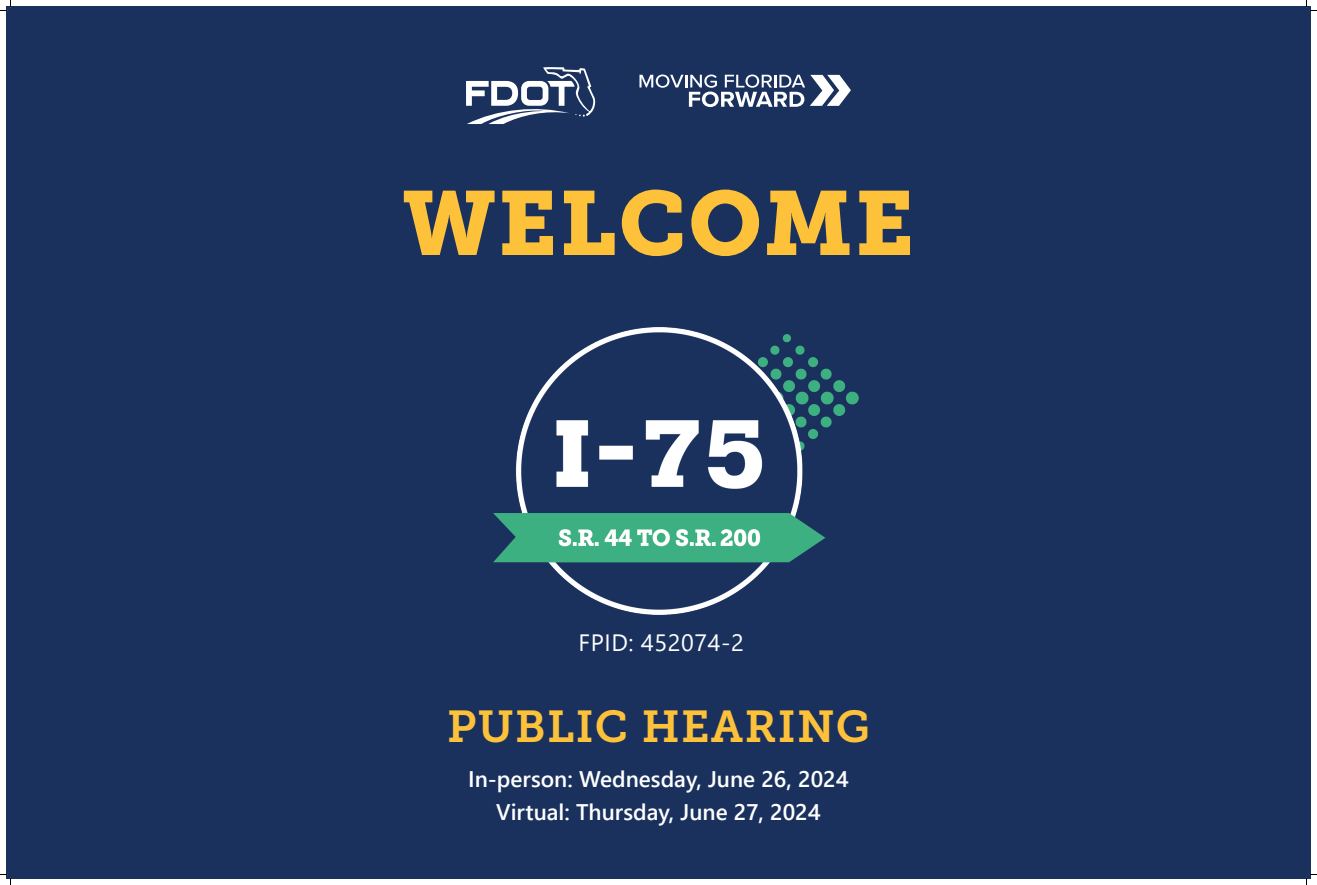
<style>
.page{position:relative;width:1317px;height:885px;background:#fff}
.page>*{position:absolute;margin:0;border:0;box-sizing:border-box;transform-origin:0 0}
.Welcome_Board_H1{font:90px "Museo Slab 900";letter-spacing:.025em;color:#fdc239}
.Welcome_Board_H2{font:44.5px "Museo Slab 700";letter-spacing:.03em;color:#fdc239}
.t1{font:23.6px "Segoe UI";letter-spacing:.025em;color:#fff}
.Paragraph_Style_1{font:600 22.55px "Segoe UI";color:#fff}
</style>
<div class="page">
<div style="left:6px;top:6px;width:1305px;height:873px;background:#1a315d"></div>
<img style="left:493px;top:328px;width:365px;height:286px">
<svg style="left:466px;top:67px;width:129px;height:57px"></svg>
<svg style="left:639px;top:75px;width:212px;height:32px"></svg>
<svg style="left:0;top:0;width:11px;height:11px"></svg>
<svg style="left:0;top:874px;width:11px;height:11px"></svg>
<svg style="left:1306px;top:0;width:11px;height:11px"></svg>
<svg style="left:1306px;top:874px;width:11px;height:11px"></svg>
<p class="Welcome_Board_H1" style="left:403px;top:171px;width:513px">WELCOME</p>
<p class="t1" style="left:579px;top:620px;width:167px">FPID: 452074-2</p>
<p class="Welcome_Board_H2" style="left:447px;top:701px;width:424px">PUBLIC HEARING</p>
<p class="Paragraph_Style_1" style="left:468px;top:757px;width:382px">In-person: Wednesday, June 26, 2024</p>
<p class="Paragraph_Style_1" style="left:496px;top:790px;width:326px">Virtual: Thursday, June 27, 2024</p>
</div>
